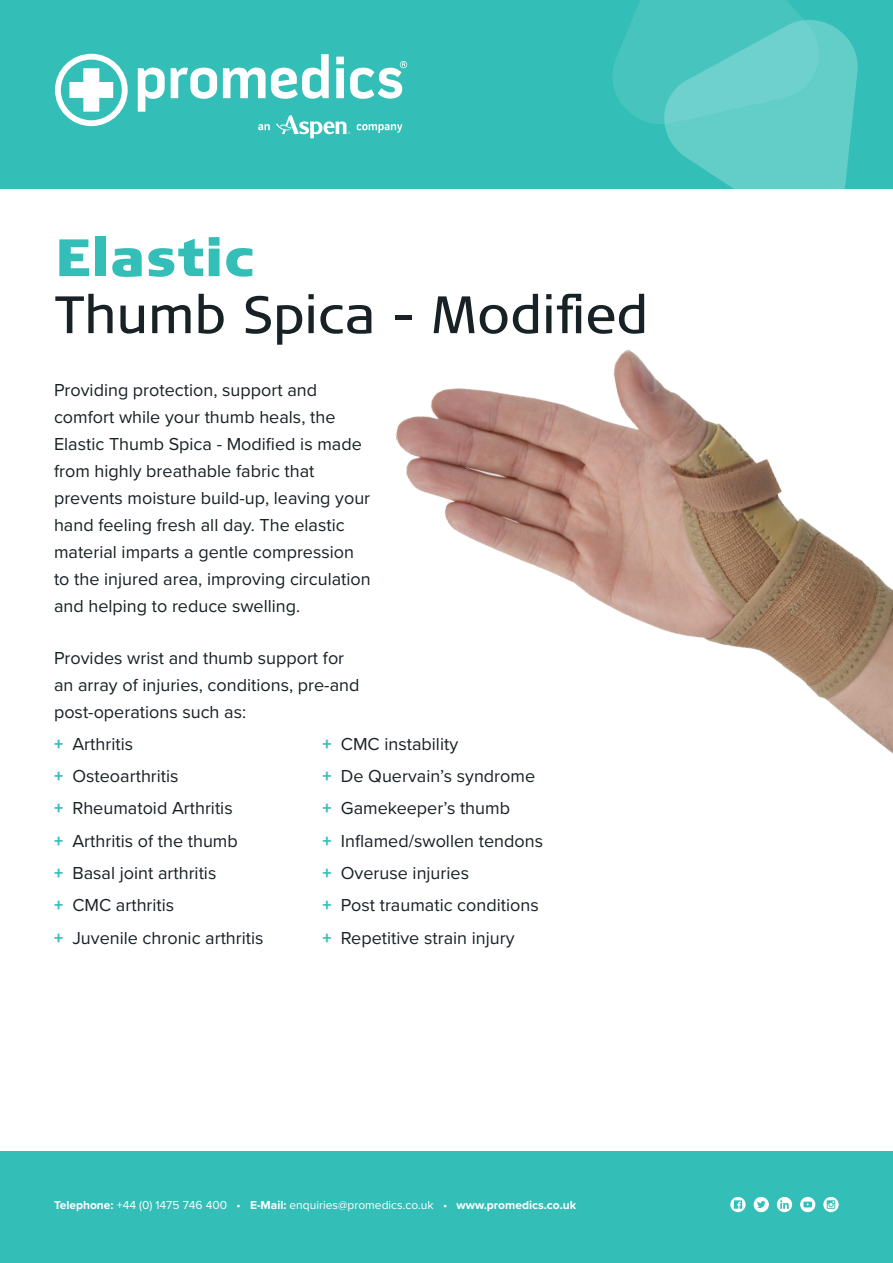
<style>
.page{position:relative;width:893px;height:1263px;background:#fff}
.page>*{position:absolute;margin:0;border:0;box-sizing:border-box;transform-origin:0 0}
.product_Name{font:52.5px "Signa Pro";color:#182125}
.product_Name-2{font:900 expanded 52.5px "Signa Pro";color:#33beb8}
.body_text{font:18px/27px "Proxima Nova";color:#182125}
.product_Name-3{font:12px "Proxima Nova";color:#fff}
.s1{font-family:"Proxima Nova Extrabld";color:#35bfb8}
.s2{font-weight:700}
</style>
<div class="page">
<div style="left:1px;top:1151px;width:892px;height:112px;background:#33beb8"></div>
<div style="left:1px;top:0;width:892px;height:188px;background:#33beb8"></div>
<svg style="left:336px;top:57px;width:8px;height:41px"></svg>
<svg style="left:138px;top:68px;width:27px;height:44px"></svg>
<svg style="left:171px;top:68px;width:46px;height:31px"></svg>
<svg style="left:55px;top:54px;width:73px;height:72px"></svg>
<svg style="left:223px;top:54px;width:106px;height:45px"></svg>
<svg style="left:350px;top:61px;width:57px;height:38px"></svg>
<svg style="left:276px;top:115px;width:74px;height:23px"></svg>
<svg style="left:258px;top:124px;width:12px;height:6px"></svg>
<svg style="left:357px;top:124px;width:45px;height:9px"></svg>
<svg style="left:600px;top:0;width:263px;height:189px"></svg>
<div style="left:800px;top:1197px;width:15px;height:15px;background:#fff;border-radius:50%"></div>
<svg style="left:803px;top:1201px;width:9px;height:6px"></svg>
<div style="left:754px;top:1197px;width:15px;height:15px;background:#fff;border-radius:50%"></div>
<svg style="left:757px;top:1201px;width:8px;height:7px"></svg>
<div style="left:777px;top:1197px;width:15px;height:15px;background:#fff;border-radius:50%"></div>
<svg style="left:780px;top:1200px;width:9px;height:9px"></svg>
<svg style="left:823px;top:1197px;width:16px;height:15px"></svg>
<svg style="left:827px;top:1200px;width:8px;height:9px"></svg>
<svg style="left:730px;top:1197px;width:16px;height:15px"></svg>
<svg style="left:734px;top:1200px;width:8px;height:9px"></svg>
<img style="left:395px;top:349px;width:498px;height:405px">
<p class="product_Name-2" style="left:55px;top:221px;width:200px">Elastic</p>
<p class="product_Name" style="left:55px;top:278px;width:595px">Thumb Spica - Modified</p>
<p class="body_text" style="left:54px;top:376px;width:318px">Providing protection, support and comfort while your thumb heals, the Elastic Thumb Spica - Modified is made from highly breathable fabric that prevents moisture build-up, leaving your hand feeling fresh all day. The elastic material imparts a gentle compression to the injured area, improving circulation and helping to reduce swelling.</p>
<p class="body_text" style="left:54px;top:643px;width:307px">Provides wrist and thumb support for an array of injuries, conditions, pre-and post-operations such as:</p>
<p class="body_text" style="left:54px;top:730px;width:81px"><span class="s1">+</span> Arthritis</p>
<p class="body_text" style="left:54px;top:762px;width:126px"><span class="s1">+</span> Osteoarthritis</p>
<p class="body_text" style="left:54px;top:794px;width:180px"><span class="s1">+</span> Rheumatoid Arthritis</p>
<p class="body_text" style="left:54px;top:826px;width:185px"><span class="s1">+</span> Arthritis of the thumb</p>
<p class="body_text" style="left:54px;top:859px;width:164px"><span class="s1">+</span> Basal joint arthritis</p>
<p class="body_text" style="left:54px;top:891px;width:122px"><span class="s1">+</span> CMC arthritis</p>
<p class="body_text" style="left:54px;top:923px;width:211px"><span class="s1">+</span> Juvenile chronic arthritis</p>
<p class="body_text" style="left:322px;top:730px;width:137px"><span class="s1">+</span> CMC instability</p>
<p class="body_text" style="left:322px;top:762px;width:214px"><span class="s1">+</span> De Quervain’s syndrome</p>
<p class="body_text" style="left:322px;top:794px;width:189px"><span class="s1">+</span> Gamekeeper’s thumb</p>
<p class="body_text" style="left:322px;top:826px;width:222px"><span class="s1">+</span> Inflamed/swollen tendons</p>
<p class="body_text" style="left:322px;top:859px;width:148px"><span class="s1">+</span> Overuse injuries</p>
<p class="body_text" style="left:322px;top:891px;width:218px"><span class="s1">+</span> Post traumatic conditions</p>
<p class="body_text" style="left:322px;top:923px;width:194px"><span class="s1">+</span> Repetitive strain injury</p>
<p class="product_Name-3" style="left:54px;top:1196px;width:524px"><span class="s2">Telephone:</span> +44 (0) 1475 746 400 • <span class="s2">E-Mail:</span> enquiries@promedics.co.uk • <span class="s2">www.promedics.co.uk</span></p>
</div>
